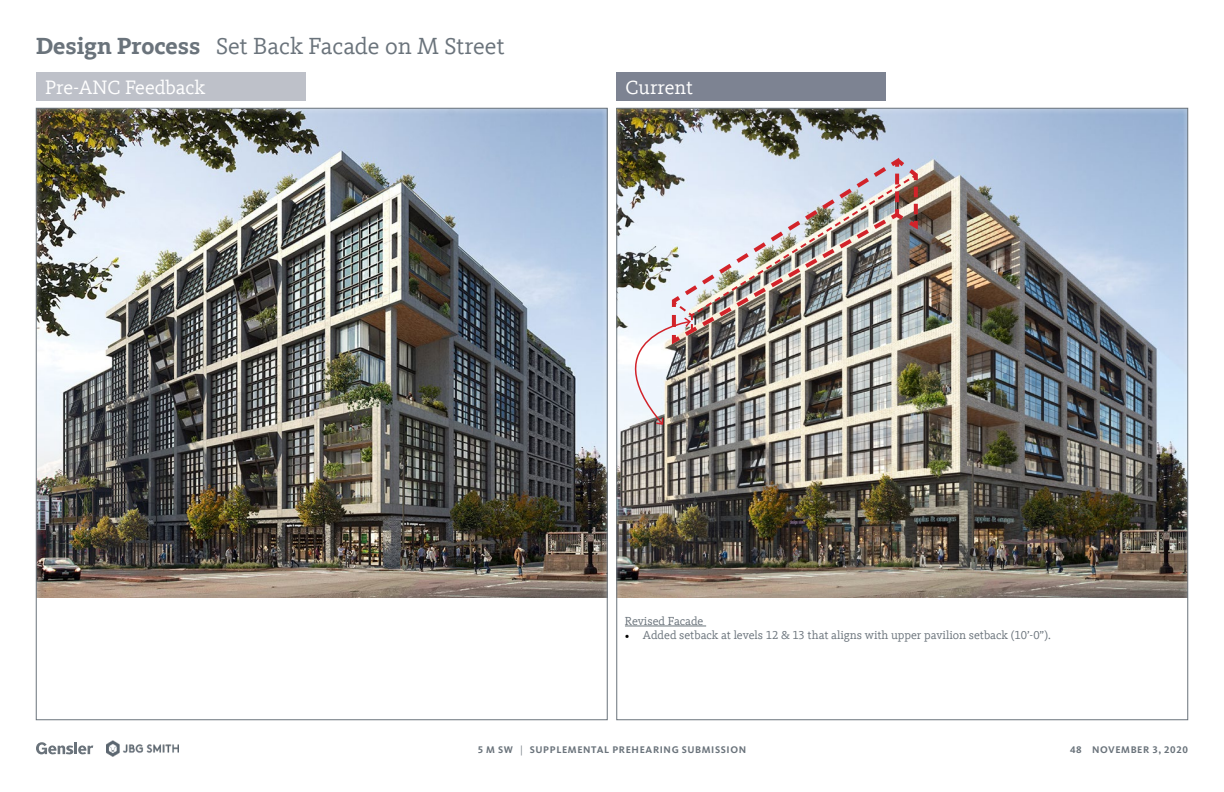
<style>
.page{position:relative;width:1224px;height:792px;background:#fff}
.page>*{position:absolute;margin:0;border:0;box-sizing:border-box;transform-origin:0 0}
.t1{font:24px "Kievit Slab Offc";letter-spacing:-.005em;color:#6a737b}
.t2{font:20px "Kievit Slab Offc";color:#fff}
.t3{font:12px "Kievit Slab Offc";color:#6a737b}
.t4{font:700 10px "Kievit OT";letter-spacing:.06em;color:#6a737b}
.s1{font-weight:700}
.s2{font-family:"Minion Pro";color:#000}
.s3{font-weight:400}
</style>
<div class="page">
<img style="left:107px;top:740px;width:72px;height:16px">
<svg style="left:36px;top:742px;width:57px;height:12px"></svg>
<div style="left:36px;top:72px;width:270px;height:29px;background:#bec1c9"></div>
<div style="left:616px;top:72px;width:270px;height:29px;background:#7d8392"></div>
<div style="left:29px;top:101px;width:585px;height:625px;background:#fff;opacity:.75"></div>
<div style="left:610px;top:101px;width:585px;height:625px;background:#fff;opacity:.75"></div>
<h1 class="t1" style="left:36px;top:32px;width:470px"><span class="s1">Design Process</span> Set Back Facade on M Street</h1>
<h2 class="t2" style="left:45px;top:76px;width:162px">Pre-ANC Feedback</h2>
<h2 class="t2" style="left:626px;top:76px;width:69px">Current</h2>
<p class="t3" style="left:625px;top:614px;width:80px">Revised Facade</p>
<p class="t3" style="left:625px;top:628px;width:427px"><span class="s2">•</span> Added setback at levels 12 &amp; 13 that aligns with upper pavilion setback (10’-0”).</p>
<p class="t4" style="left:478px;top:744px;width:270px">5 M SW <span class="s3">|</span> SUPPLEMENTAL PREHEARING SUBMISSION</p>
<p class="t4" style="left:1070px;top:744px;width:119px">48 NOVEMBER 3, 2020</p>
</div>
